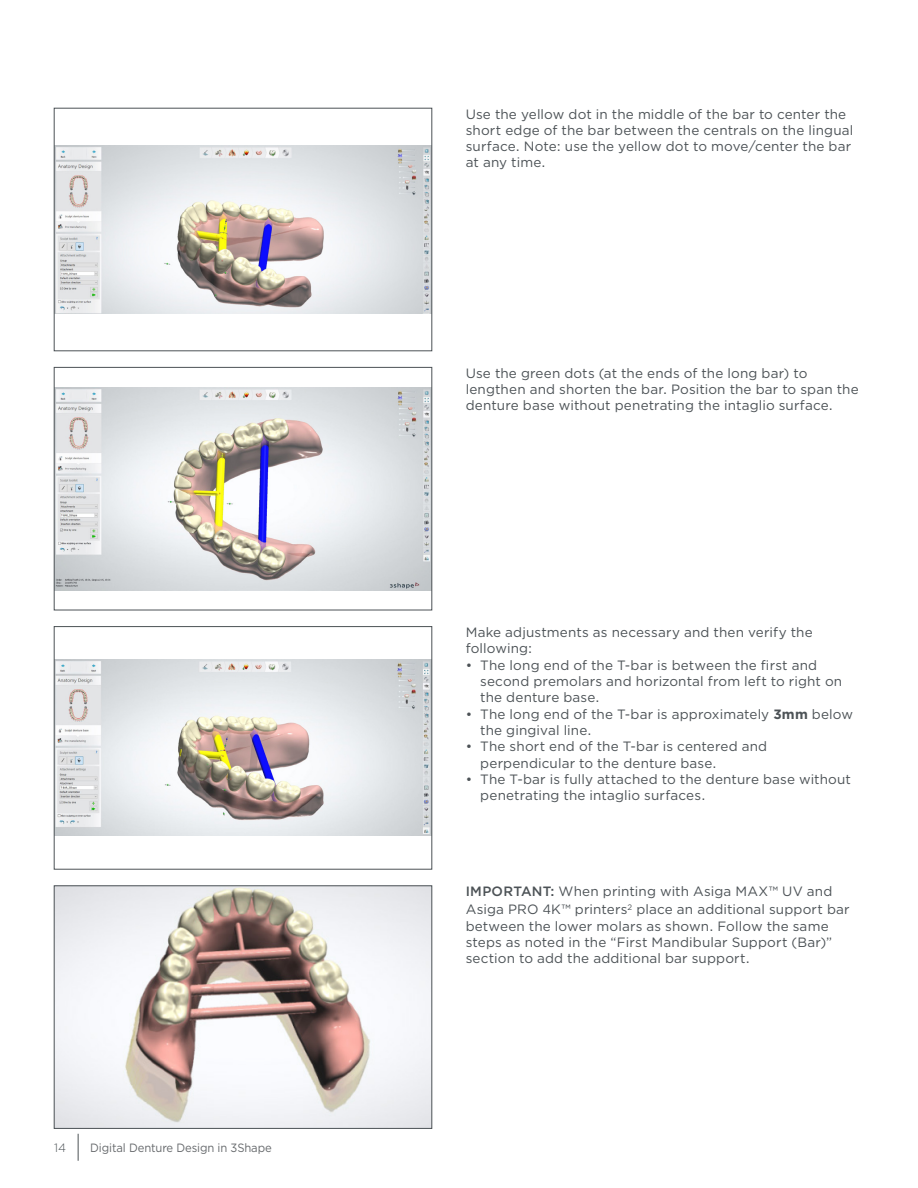
<style>
.page{position:relative;width:918px;height:1188px;background:#fff}
.page>*{position:absolute;margin:0;border:0;box-sizing:border-box;transform-origin:0 0}
.t1{font:13.5px/16.2px "Gotham";letter-spacing:.01em;color:#4c5256}
.t2{font:12px "Gotham";letter-spacing:-.01em;color:#66696c;scale:.94 1}
.t3{font:300 12px "Gotham";color:#4c5256}
.s1{font-weight:700}
.s2{font-weight:500}
</style>
<div class="page">
<svg style="left:78px;top:1134px;width:1px;height:27px"></svg>
<img style="left:56px;top:888px;width:374px;height:239px">
<div style="left:54px;top:886px;width:378px;height:243px;border:1px solid #4c5256"></div>
<img style="left:56px;top:146px;width:374px;height:167px">
<div style="left:54px;top:108px;width:378px;height:243px;border:1px solid #4c5256"></div>
<img style="left:56px;top:387px;width:374px;height:203px">
<div style="left:54px;top:367px;width:378px;height:243px;border:1px solid #4c5256"></div>
<img style="left:56px;top:660px;width:374px;height:176px">
<div style="left:54px;top:626px;width:378px;height:243px;border:1px solid #4c5256"></div>
<p class="t3" style="left:54px;top:1140px;width:13px">14</p>
<p class="t2" style="left:90px;top:1140px;width:195px">Digital Denture Design in 3Shape</p>
<p class="t1" style="left:466px;top:106px;width:389px">Use the yellow dot in the middle of the bar to center the short edge of the bar between the centrals on the lingual surface. Note: use the yellow dot to move/center the bar at any time.</p>
<p class="t1" style="left:466px;top:365px;width:394px">Use the green dots (at the ends of the long bar) to lengthen and shorten the bar. Position the bar to span the denture base without penetrating the intaglio surface.</p>
<p class="t1" style="left:466px;top:624px;width:348px">Make adjustments as necessary and then verify the following:</p>
<p class="t1" style="left:480px;top:657px;width:363px;text-indent:-15px">• The long end of the T-bar is between the first and second premolars and horizontal from left to right on the denture base.</p>
<p class="t1" style="left:480px;top:706px;width:374px;text-indent:-15px">• The long end of the T-bar is approximately <span class="s1">3mm</span> below the gingival line.</p>
<p class="t1" style="left:480px;top:738px;width:288px;text-indent:-15px">• The short end of the T-bar is centered and perpendicular to the denture base.</p>
<p class="t1" style="left:480px;top:771px;width:372px;text-indent:-15px">• The T-bar is fully attached to the denture base without penetrating the intaglio surfaces.</p>
<p class="t1" style="left:466px;top:882px;width:385px;line-height:18px"><span class="s2">IMPORTANT:</span> When printing with Asiga MAX™ UV and<br>Asiga PRO 4K™ printers<sup>2</sup> place an additional support bar</p>
<p class="t1" style="left:466px;top:917px;width:368px">between the lower molars as shown. Follow the same steps as noted in the “First Mandibular Support (Bar)” section to add the additional bar support.</p>
</div>
